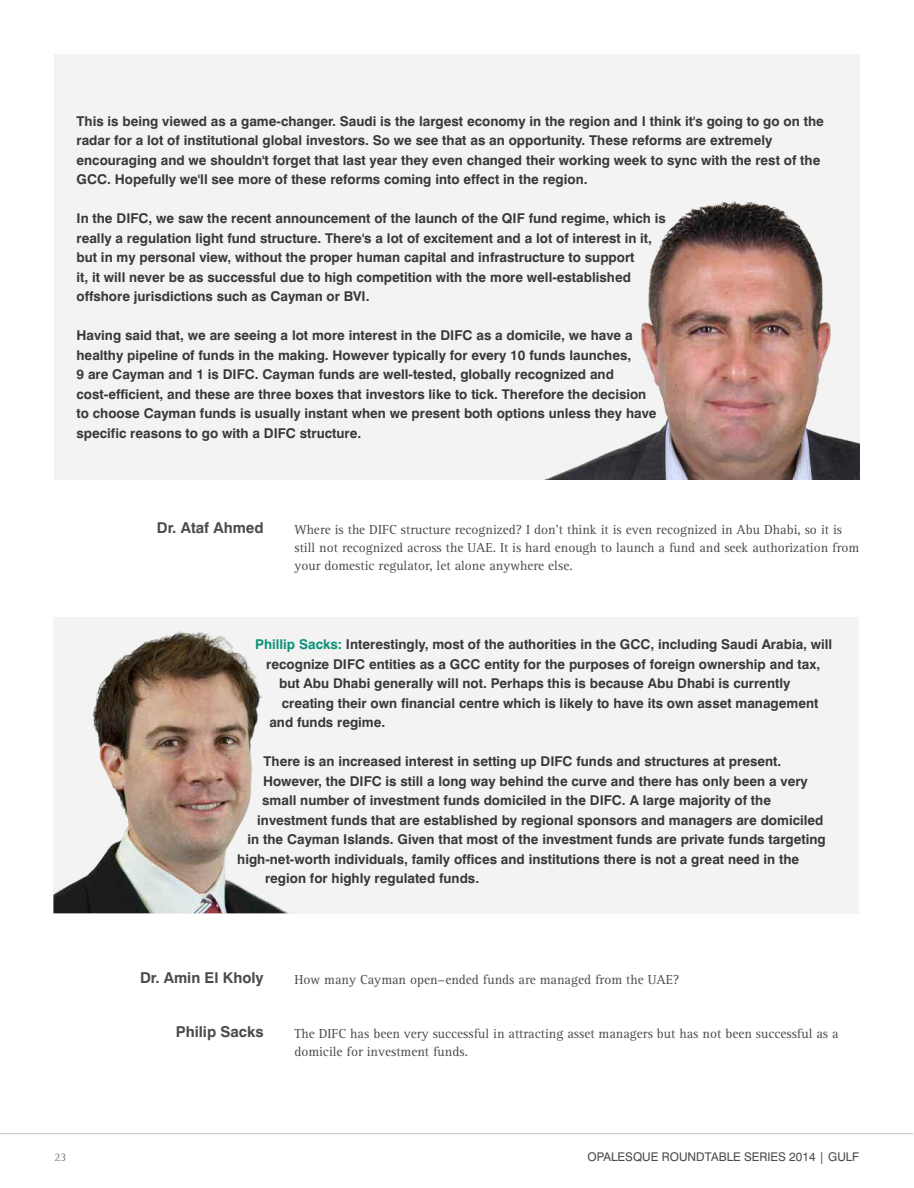
<style>
.page{position:relative;width:914px;height:1188px;background:#fff}
.page>*{position:absolute;margin:0;border:0;box-sizing:border-box;transform-origin:0 0}
.t1{font:700 15px "Swiss 721 BT";color:#4a4b4e}
.t2{font:700 13.5px/19.5px "Swiss 721 BT";color:#39383a}
.t3{font:13.5px/18px "Rotis Serif";color:#4a4b4e}
.t4{font:12px "Swiss 721 BT";color:#4a4b4e}
.t5{font:12px "Rotis Serif";color:#808080}
.s1{color:#0f9279}
</style>
<div class="page">
<hr style="left:0;top:1134px;width:913px;height:1px;background:#c0c0c0">
<div style="left:54px;top:54px;width:806px;height:426px;background:#f3f3f3"></div>
<img style="left:546px;top:201px;width:314px;height:279px">
<div style="left:53px;top:617px;width:806px;height:296px;background:#f3f3f3"></div>
<img style="left:53px;top:631px;width:235px;height:282px">
<p class="t2" style="left:76px;top:111px;width:749px">This is being viewed as a game-changer. Saudi is the largest economy in the region and I think it's going to go on the radar for a lot of institutional global investors. So we see that as an opportunity. These reforms are extremely encouraging and we shouldn't forget that last year they even changed their working week to sync with the rest of the GCC. Hopefully we'll see more of these reforms coming into effect in the region.</p>
<p class="t2" style="left:77px;top:209px;width:591px">In the DIFC, we saw the recent announcement of the launch of the QIF fund regime, which is really a regulation light fund structure. There's a lot of excitement and a lot of interest in it, but in my personal view, without the proper human capital and infrastructure to support<br>it, it will never be as successful due to high competition with the more well-established offshore jurisdictions such as Cayman or BVI.</p>
<p class="t2" style="left:77px;top:326px;width:581px">Having said that, we are seeing a lot more interest in the DIFC as a domicile, we have a healthy pipeline of funds in the making. However typically for every 10 funds launches,<br>9 are Cayman and 1 is DIFC. Cayman funds are well-tested, globally recognized and cost-efficient, and these are three boxes that investors like to tick. Therefore the decision to choose Cayman funds is usually instant when we present both options unless they have specific reasons to go with a DIFC structure.</p>
<p class="t1" style="left:157px;top:519px;width:108px">Dr. Ataf Ahmed</p>
<p class="t3" style="left:294px;top:521px;width:566px">Where is the DIFC structure recognized? I don’t think it is even recognized in Abu Dhabi, so it is still not recognized across the UAE. It is hard enough to launch a fund and seek authorization from your domestic regulator, let alone anywhere else.</p>
<p class="t2" style="left:255px;top:635px;width:579px"><span class="s1">Phillip Sacks:</span> Interestingly, most of the authorities in the GCC, including Saudi Arabia, will</p>
<p class="t2" style="left:266px;top:655px;width:555px">recognize DIFC entities as a GCC entity for the purposes of foreign ownership and tax,</p>
<p class="t2" style="left:279px;top:674px;width:513px">but Abu Dhabi generally will not. Perhaps this is because Abu Dhabi is currently</p>
<p class="t2" style="left:282px;top:694px;width:538px">creating their own financial centre which is likely to have its own asset management</p>
<p class="t2" style="left:269px;top:713px;width:117px">and funds regime.</p>
<p class="t2" style="left:263px;top:752px;width:519px">There is an increased interest in setting up DIFC funds and structures at present.</p>
<p class="t2" style="left:263px;top:772px;width:546px">However, the DIFC is still a long way behind the curve and there has only been a very</p>
<p class="t2" style="left:262px;top:791px;width:510px">small number of investment funds domiciled in the DIFC. A large majority of the</p>
<p class="t2" style="left:257px;top:811px;width:568px">investment funds that are established by regional sponsors and managers are domiciled</p>
<p class="t2" style="left:247px;top:830px;width:580px">in the Cayman Islands. Given that most of the investment funds are private funds targeting</p>
<p class="t2" style="left:237px;top:850px;width:563px">high-net-worth individuals, family offices and institutions there is not a great need in the</p>
<p class="t2" style="left:265px;top:869px;width:216px">region for highly regulated funds.</p>
<p class="t1" style="left:140px;top:969px;width:125px">Dr. Amin El Kholy</p>
<p class="t1" style="left:176px;top:1023px;width:89px">Philip Sacks</p>
<p class="t3" style="left:294px;top:971px;width:386px">How many Cayman open−ended funds are managed from the UAE?</p>
<p class="t3" style="left:294px;top:1025px;width:546px">The DIFC has been very successful in attracting asset managers but has not been successful as a domicile for investment funds.</p>
<p class="t5" style="left:54px;top:1150px;width:14px">23</p>
<p class="t4" style="left:587px;top:1150px;width:273px">OPALESQUE ROUNDTABLE SERIES 2014 | GULF</p>
</div>
